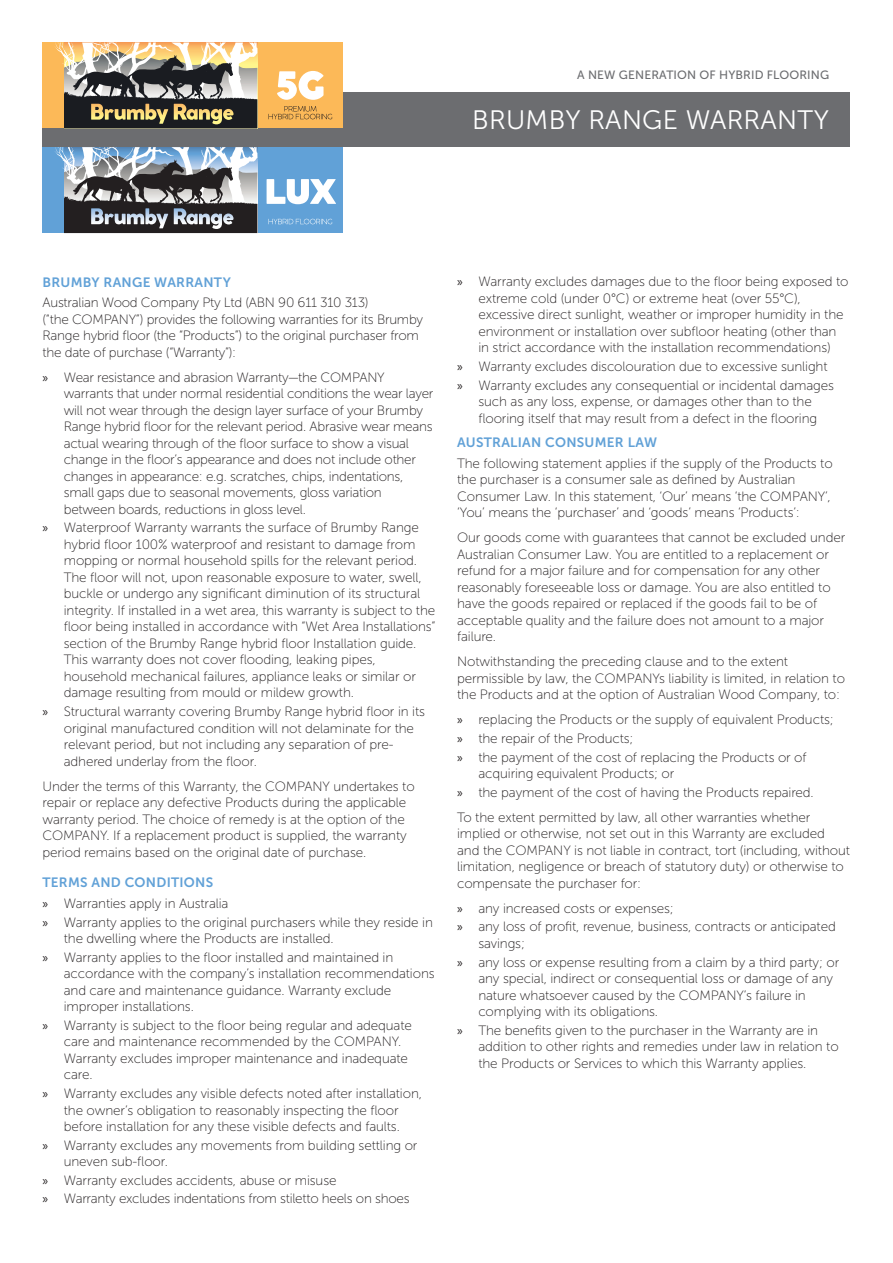
<style>
.page{position:relative;width:893px;height:1263px;background:#fff}
.page>*{position:absolute;margin:0;border:0;box-sizing:border-box;transform-origin:0 0}
.t1{font:26.7px "Museo Sans 300";letter-spacing:.01em;color:#fff}
.t2{font:13.5px/16.5px "Museo Sans 100";letter-spacing:-.01em;color:#231f20}
.t3{font:13.5px "Museo Sans 700";letter-spacing:.02em;color:#61a1d7}
.t4{font:12px "Museo Sans 500";letter-spacing:.01em;color:#6c6d70}
.s1{font-family:"Myriad Pro"}
</style>
<div class="page">
<div style="left:43px;top:92px;width:807px;height:55px;background:#6c6d70"></div>
<div style="left:257px;top:43px;width:86px;height:85px;background:#fcb958"></div>
<div style="left:43px;top:43px;width:21px;height:85px;background:#fcb958"></div>
<svg style="left:277px;top:71px;width:47px;height:29px"></svg>
<svg style="left:269px;top:106px;width:63px;height:13px"></svg>
<svg style="left:55px;top:43px;width:202px;height:85px"></svg>
<div style="left:257px;top:147px;width:86px;height:86px;background:#61a1d7"></div>
<div style="left:43px;top:147px;width:21px;height:86px;background:#61a1d7"></div>
<svg style="left:267px;top:179px;width:69px;height:45px"></svg>
<svg style="left:55px;top:147px;width:202px;height:86px"></svg>
<p class="t4" style="left:577px;top:68px;width:253px">A NEW GENERATION OF HYBRID FLOORING</p>
<h1 class="t1" style="left:472px;top:105px;width:358px">BRUMBY RANGE WARRANTY</h1>
<p class="t3" style="left:43px;top:274px;width:190px">BRUMBY RANGE WARRANTY</p>
<p class="t2" style="left:43px;top:295px;width:382px">Australian Wood Company Pty Ltd (ABN 90 611 310 313)<br>(“the COMPANY”) provides the following warranties for its Brumby Range hybrid floor (the “Products”) to the original purchaser from the date of purchase (“Warranty”):</p>
<p class="t2" style="left:64px;top:369px;width:371px;text-indent:-21px"><span class="s1">»</span> Wear resistance and abrasion Warranty—the COMPANY warrants that under normal residential conditions the wear layer will not wear through the design layer surface of your Brumby Range hybrid floor for the relevant period. Abrasive wear means actual wearing through of the floor surface to show a visual change in the floor’s appearance and does not include other changes in appearance: e.g. scratches, chips, indentations, small gaps due to seasonal movements, gloss variation between boards, reductions in gloss level.</p>
<p class="t2" style="left:64px;top:520px;width:373px;text-indent:-21px"><span class="s1">»</span> Waterproof Warranty warrants the surface of Brumby Range hybrid floor 100% waterproof and resistant to damage from mopping or normal household spills for the relevant period.<br>The floor will not, upon reasonable exposure to water, swell, buckle or undergo any significant diminution of its structural integrity. If installed in a wet area, this warranty is subject to the floor being installed in accordance with “Wet Area Installations” section of the Brumby Range hybrid floor Installation guide.<br>This warranty does not cover flooding, leaking pipes, household mechanical failures, appliance leaks or similar or damage resulting from mould or mildew growth.</p>
<p class="t2" style="left:64px;top:703px;width:363px;text-indent:-21px"><span class="s1">»</span> Structural warranty covering Brumby Range hybrid floor in its original manufactured condition will not delaminate for the relevant period, but not including any separation of pre&shy;adhered underlay from the floor.</p>
<p class="t2" style="left:43px;top:778px;width:374px">Under the terms of this Warranty, the COMPANY undertakes to repair or replace any defective Products during the applicable warranty period. The choice of remedy is at the option of the COMPANY. If a replacement product is supplied, the warranty period remains based on the original date of purchase.</p>
<p class="t3" style="left:43px;top:875px;width:172px">TERMS AND CONDITIONS</p>
<p class="t2" style="left:43px;top:894px;width:392px;line-height:18.6px"><span class="s1">»</span> Warranties apply in Australia<br><span class="s1">»</span> Warranty applies to the original purchasers while they reside in</p>
<p class="t2" style="left:43px;top:929px;width:352px;line-height:18.6px;text-indent:21px">the dwelling where the Products are installed.<br><span class="s1">»</span> Warranty applies to the floor installed and maintained in</p>
<p class="t2" style="left:64px;top:965px;width:372px">accordance with the company’s installation recommendations and care and maintenance guidance. Warranty exclude improper installations.</p>
<p class="t2" style="left:64px;top:1017px;width:350px;text-indent:-21px"><span class="s1">»</span> Warranty is subject to the floor being regular and adequate care and maintenance recommended by the COMPANY.<br>Warranty excludes improper maintenance and inadequate care.</p>
<p class="t2" style="left:43px;top:1085px;width:381px;text-align:center"><span class="s1">»</span> Warranty excludes any visible defects noted after installation, the owner’s obligation to reasonably inspecting the floor<br>before installation for any these visible defects and faults.</p>
<p class="t2" style="left:64px;top:1137px;width:355px;text-indent:-21px"><span class="s1">»</span> Warranty excludes any movements from building settling or uneven sub-floor.</p>
<p class="t2" style="left:43px;top:1171px;width:369px;line-height:18.6px"><span class="s1">»</span> Warranty excludes accidents, abuse or misuse<br><span class="s1">»</span> Warranty excludes indentations from stiletto heels on shoes</p>
<p class="t2" style="left:478px;top:274px;width:372px;text-indent:-21px"><span class="s1">»</span> Warranty excludes damages due to the floor being exposed to extreme cold (under 0°C) or extreme heat (over 55°C), excessive direct sunlight, weather or improper humidity in the environment or installation over subfloor heating (other than in strict accordance with the installation recommendations)</p>
<p class="t2" style="left:457px;top:357px;width:378px;line-height:18.6px"><span class="s1">»</span> Warranty excludes discolouration due to excessive sunlight <span class="s1">»</span> Warranty excludes any consequential or incidental damages</p>
<p class="t2" style="left:478px;top:393px;width:340px">such as any loss, expense, or damages other than to the flooring itself that may result from a defect in the flooring</p>
<p class="t3" style="left:457px;top:435px;width:202px">AUSTRALIAN CONSUMER LAW</p>
<p class="t2" style="left:457px;top:455px;width:377px">The following statement applies if the supply of the Products to the purchaser is a consumer sale as defined by Australian Consumer Law. In this statement, ‘Our’ means ‘the COMPANY’, ‘You’ means the ‘purchaser’ and ‘goods’ means ‘Products’:</p>
<p class="t2" style="left:457px;top:530px;width:390px">Our goods come with guarantees that cannot be excluded under Australian Consumer Law. You are entitled to a replacement or refund for a major failure and for compensation for any other reasonably foreseeable loss or damage. You are also entitled to have the goods repaired or replaced if the goods fail to be of acceptable quality and the failure does not amount to a major failure.</p>
<p class="t2" style="left:457px;top:654px;width:389px">Notwithstanding the preceding clause and to the extent permissible by law, the COMPANYs liability is limited, in relation to the Products and at the option of Australian Wood Company, to:</p>
<p class="t2" style="left:457px;top:710px;width:378px;line-height:18.6px"><span class="s1">»</span> replacing the Products or the supply of equivalent Products; <span class="s1">»</span> the repair of the Products;<br><span class="s1">»</span> the payment of the cost of replacing the Products or of</p>
<p class="t2" style="left:457px;top:764px;width:358px;line-height:18.6px;text-indent:21px">acquiring equivalent Products; or<br><span class="s1">»</span> the payment of the cost of having the Products repaired.</p>
<p class="t2" style="left:457px;top:809px;width:394px">To the extent permitted by law, all other warranties whether implied or otherwise, not set out in this Warranty are excluded and the COMPANY is not liable in contract, tort (including, without limitation, negligence or breach of statutory duty) or otherwise to compensate the purchaser for:</p>
<p class="t2" style="left:457px;top:899px;width:380px;line-height:18.6px"><span class="s1">»</span> any increased costs or expenses;<br><span class="s1">»</span> any loss of profit, revenue, business, contracts or anticipated</p>
<p class="t2" style="left:457px;top:934px;width:384px;line-height:18.6px;text-indent:21px">savings;<br><span class="s1">»</span> any loss or expense resulting from a claim by a third party; or</p>
<p class="t2" style="left:478px;top:970px;width:356px">any special, indirect or consequential loss or damage of any nature whatsoever caused by the COMPANY’s failure in complying with its obligations.</p>
<p class="t2" style="left:478px;top:1022px;width:362px;text-indent:-21px"><span class="s1">»</span> The benefits given to the purchaser in the Warranty are in addition to other rights and remedies under law in relation to the Products or Services to which this Warranty applies.</p>
</div>
